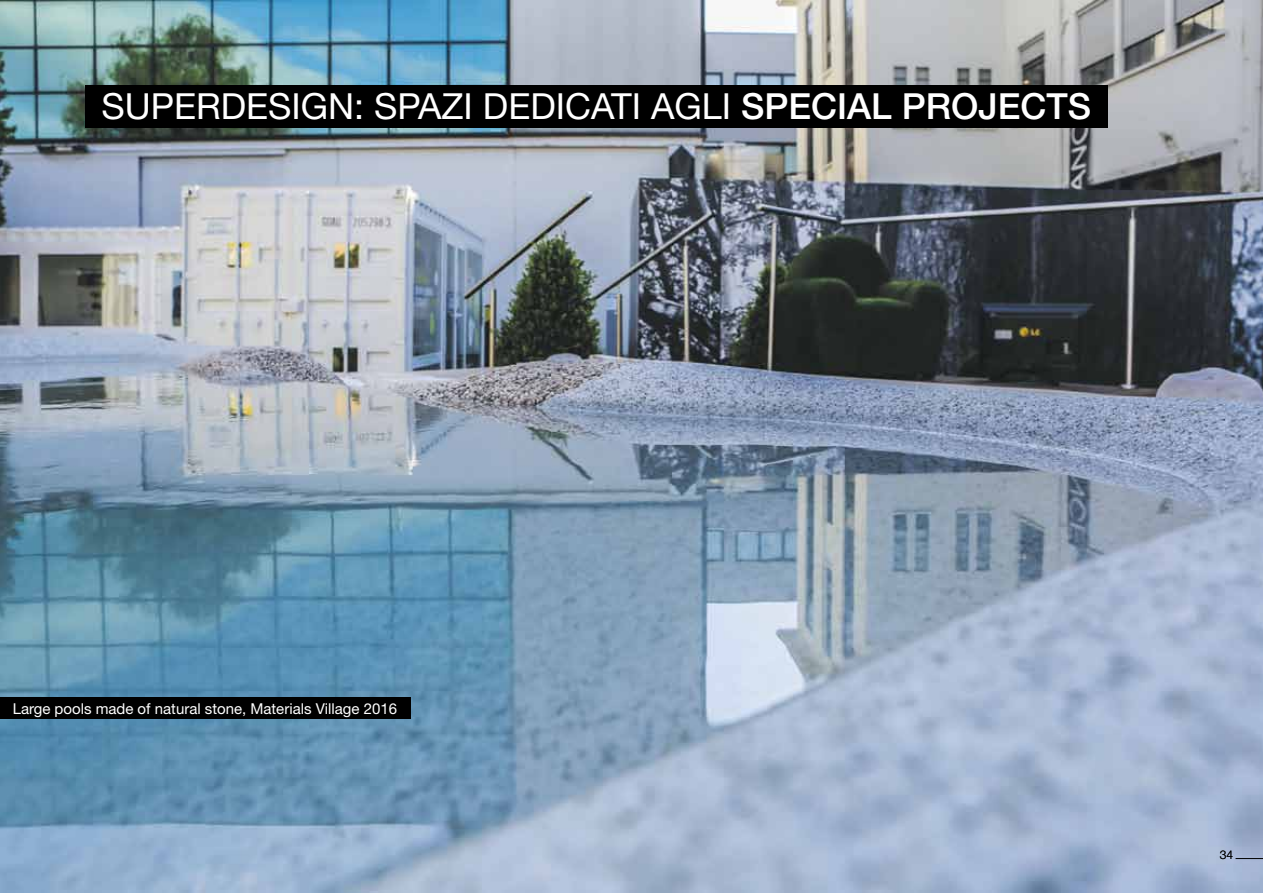
<style>
.page{position:relative;width:1263px;height:893px;background:#fff}
.page>*{position:absolute;margin:0;border:0;box-sizing:border-box;transform-origin:0 0}
.t1{font:36px "Helvetica Neue LT Std";color:#fff}
.t2{font:15px "Helvetica Neue LT Std";color:#fff}
.t3{font:300 12px "Helvetica Neue LT Std";color:#000}
.s1{font-weight:500}
</style>
<div class="page">
<img style="left:0;top:0;width:1263px;height:893px">
<svg style="left:1235px;top:858px;width:28px;height:1px"></svg>
<div style="left:0;top:697px;width:410px;height:22px;background:#000"></div>
<div style="left:85px;top:85px;width:1023px;height:43px;background:#000"></div>
<h1 class="t1" style="left:102px;top:85px;width:991px">SUPERDESIGN: SPAZI DEDICATI AGLI <span class="s1">SPECIAL PROJECTS</span></h1>
<p class="t2" style="left:13px;top:699px;width:386px">Large pools made of natural stone, Materials Village 2016</p>
<p class="t3" style="left:1220px;top:847px;width:15px">34</p>
</div>
